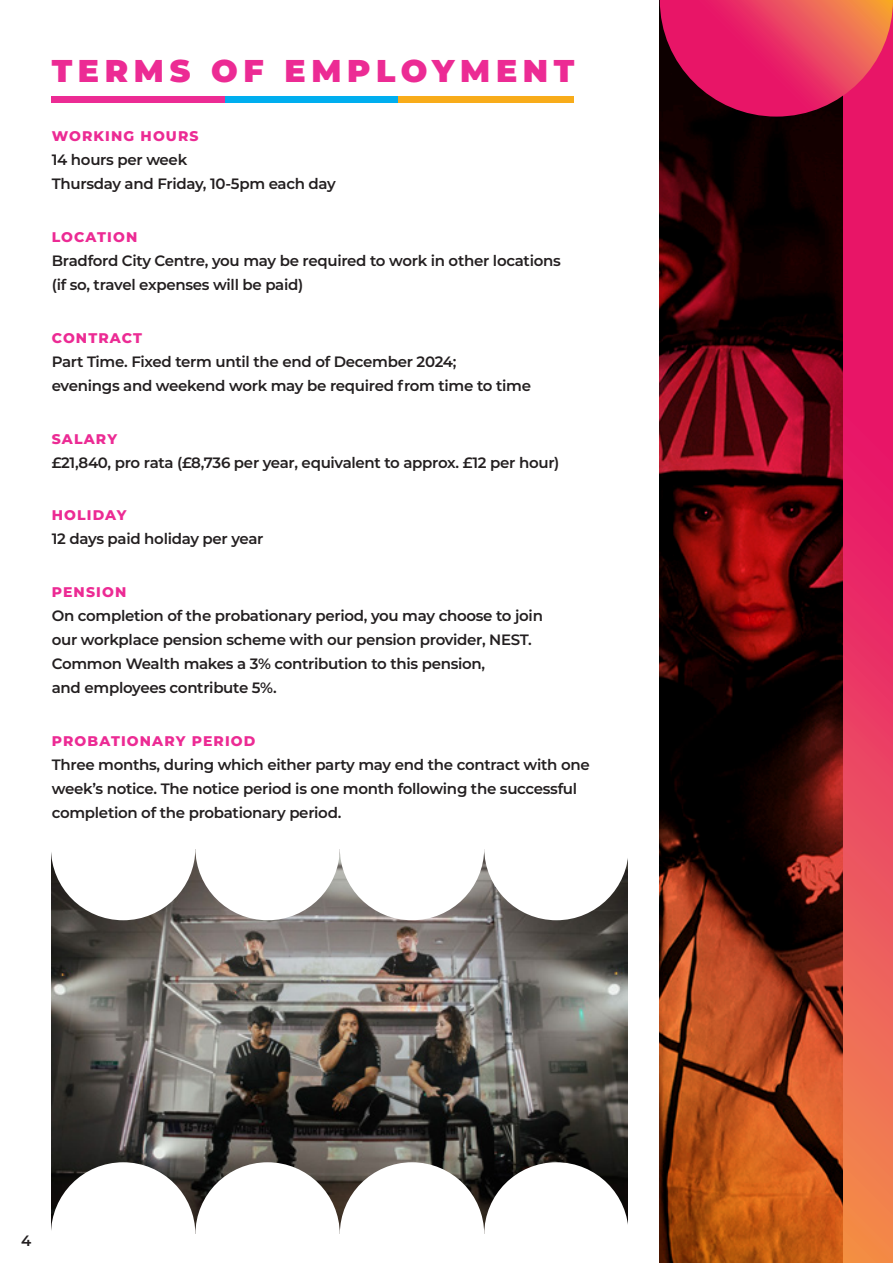
<style>
.page{position:relative;width:893px;height:1263px;background:#fff}
.page>*{position:absolute;margin:0;border:0;box-sizing:border-box;transform-origin:0 0}
.t1{font:900 31.5px "Montserrat";letter-spacing:.18em;color:#ec2b94}
.t2{font:600 15px/24px "Montserrat";letter-spacing:-.02em;color:#231f20}
.t3{font:800 13.95px "Montserrat";letter-spacing:.08em;color:#ec2b94}
</style>
<div class="page">
<svg style="left:660px;top:117px;width:233px;height:1146px;background:#77211e"></svg>
<div style="left:52px;top:96px;width:175px;height:6px;background:#ec2b94"></div>
<div style="left:225px;top:96px;width:175px;height:6px;background:#00aeef"></div>
<div style="left:399px;top:96px;width:175px;height:6px;background:#f8ac1a"></div>
<svg style="left:660px;top:0;width:233px;height:117px;background:#ce2c55"></svg>
<img style="left:52px;top:920px;width:576px;height:242px">
<svg style="left:51px;top:1162px;width:577px;height:72px"></svg>
<svg style="left:51px;top:849px;width:577px;height:71px"></svg>
<h1 class="t1" style="left:52px;top:47px;width:524px">TERMS OF EMPLOYMENT</h1>
<p class="t3" style="left:52px;top:126px;width:148px">WORKING HOURS</p>
<p class="t2" style="left:52px;top:147px;width:286px">14 hours per week<br>Thursday and Friday, 10-5pm each day</p>
<p class="t3" style="left:52px;top:227px;width:87px">LOCATION</p>
<p class="t2" style="left:52px;top:248px;width:510px">Bradford City Centre, you may be required to work in other locations (if so, travel expenses will be paid)</p>
<p class="t3" style="left:52px;top:328px;width:92px">CONTRACT</p>
<p class="t2" style="left:52px;top:349px;width:481px">Part Time. Fixed term until the end of December 2024;<br>evenings and weekend work may be required from time to time</p>
<p class="t3" style="left:52px;top:428px;width:67px">SALARY</p>
<p class="t2" style="left:52px;top:450px;width:509px">£21,840, pro rata (£8,736 per year, equivalent to approx. £12 per hour)</p>
<p class="t3" style="left:52px;top:505px;width:76px">HOLIDAY</p>
<p class="t2" style="left:52px;top:526px;width:213px">12 days paid holiday per year</p>
<p class="t3" style="left:52px;top:582px;width:76px">PENSION</p>
<p class="t2" style="left:52px;top:603px;width:493px">On completion of the probationary period, you may choose to join our workplace pension scheme with our pension provider, NEST.<br>Common Wealth makes a 3% contribution to this pension,<br>and employees contribute 5%.</p>
<p class="t3" style="left:52px;top:731px;width:205px">PROBATIONARY PERIOD</p>
<p class="t2" style="left:52px;top:752px;width:539px">Three months, during which either party may end the contract with one week’s notice. The notice period is one month following the successful completion of the probationary period.</p>
<p class="t2" style="left:21px;top:1228px;width:12px">4</p>
</div>
